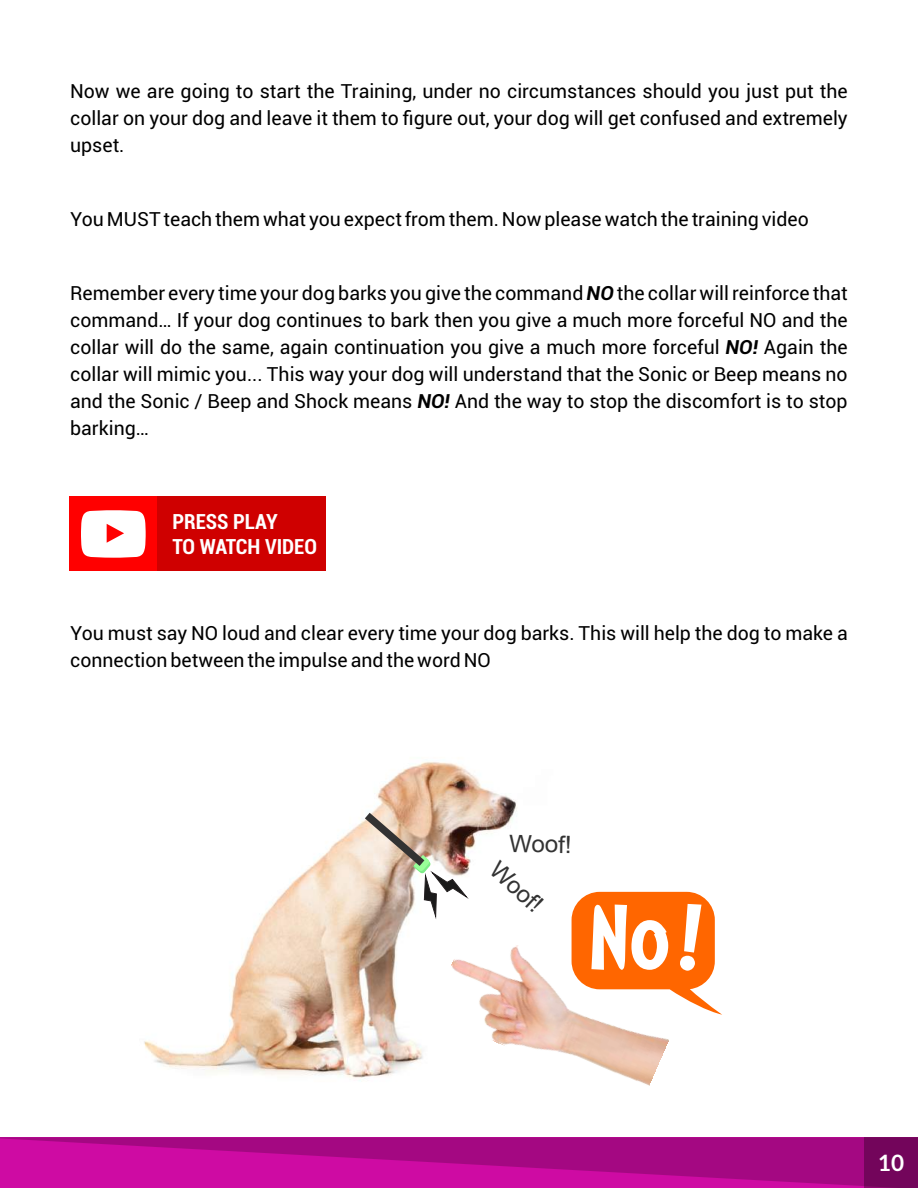
<style>
.page{position:relative;width:918px;height:1188px;background:#fff}
.page>*{position:absolute;margin:0;border:0;box-sizing:border-box;transform-origin:0 0}
.t1{font:81.9px "DFPOP1 W9 WIN RKSJ H";color:#fff}
.t2{font:24px "Arial";color:#333}
.t3{font:700 22.5px "Lato";color:#fff}
.t4{font:700 condensed 21px/25.2px "Roboto";color:#fff}
.t5{font:19.5px/27px "Roboto";color:#000;text-align:justify}
.s1{font-weight:700;font-style:italic}
</style>
<div class="page">
<svg style="left:0;top:1137px;width:864px;height:51px;background:#b90992"></svg>
<div style="left:864px;top:1137px;width:54px;height:51px;background:#73055b"></div>
<div style="left:157px;top:497px;width:169px;height:74px;background:#cf0000"></div>
<div style="left:69px;top:497px;width:88px;height:74px;background:#f00"></div>
<svg style="left:81px;top:510px;width:65px;height:48px;background:#ffdfdf"></svg>
<img style="left:144px;top:762px;width:546px;height:319px">
<img style="left:431px;top:924px;width:248px;height:162px">
<svg style="left:572px;top:892px;width:150px;height:123px"></svg>
<img style="left:365px;top:813px;width:102px;height:104px">
<p class="t5" style="left:70px;top:80px;width:779px">Now we are going to start the Training, under no circumstances should you just put the collar on your dog and leave it them to figure out, your dog will get confused and extremely upset.</p>
<p class="t5" style="left:70px;top:208px;width:740px">You MUST teach them what you expect from them. Now please watch the training video</p>
<p class="t5" style="left:70px;top:282px;width:779px">Remember every time your dog barks you give the command <span class="s1">NO</span> the collar will reinforce that command… If your dog continues to bark then you give a much more forceful NO and the collar will do the same, again continuation you give a much more forceful <span class="s1">NO!</span> Again the collar will mimic you... This way your dog will understand that the Sonic or Beep means no and the Sonic / Beep and Shock means <span class="s1">NO!</span> And the way to stop the discomfort is to stop barking…</p>
<p class="t4" style="left:172px;top:511px;width:146px">PRESS PLAY<br>TO WATCH VIDEO</p>
<p class="t5" style="left:70px;top:621px;width:779px">You must say NO loud and clear every time your dog barks. This will help the dog to make a connection between the impulse and the word NO</p>
<p class="t2" style="left:510px;top:834px;width:64px;rotate:1deg">Woof!</p>
<p class="t2" style="left:500px;top:859px;width:64px;rotate:43deg">Woof!</p>
<h1 class="t1" style="left:588px;top:899px;width:165px">No!!</h1>
<p class="t3" style="left:878px;top:1153px;width:28px">10</p>
</div>
